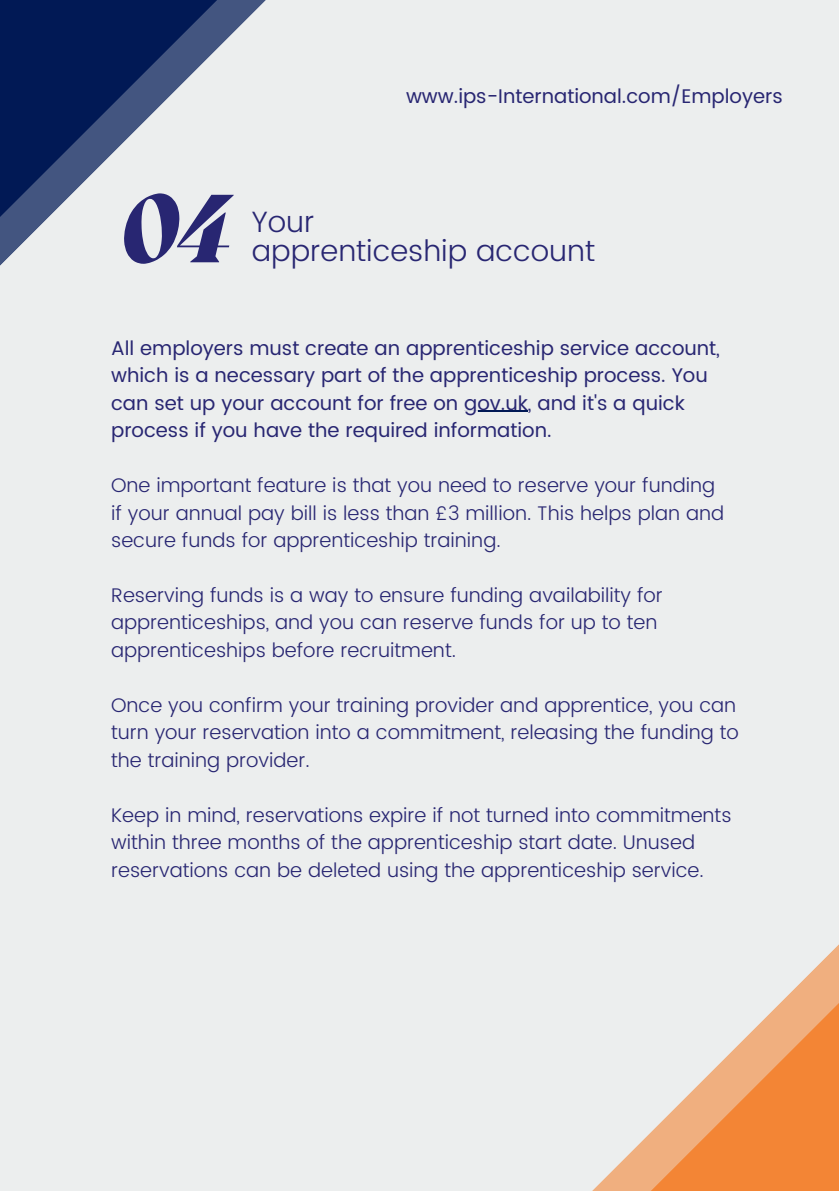
<style>
.page{position:relative;width:839px;height:1191px;background:#fff}
.page>*{position:absolute;margin:0;border:0;box-sizing:border-box;transform-origin:0 0}
.t1{font:italic 800 100px "Migra";color:#282672}
.t2{font:300 29.4px/29px "Poppins";color:#282672}
.t3{font:300 19.8px/27.4px "Poppins";color:#282672}
.t4{font:19.8px/27.4px "Poppins";color:#282672}
</style>
<div class="page">
<div style="left:0;top:0;width:838px;height:1191px;background:#eceeee"></div>
<hr style="left:464px;top:411px;width:64px;height:1px;background:#011955">
<svg style="left:592px;top:945px;width:246px;height:246px"></svg>
<svg style="left:0;top:0;width:266px;height:266px"></svg>
<p class="t4" style="left:406px;top:83px;width:378px">www.ips-International.com/Employers</p>
<h1 class="t1" style="left:121px;top:166px;width:112px">04</h1>
<h2 class="t2" style="left:252px;top:208px;width:344px">Your<br>apprenticeship account</h2>
<p class="t4" style="left:111px;top:335px;width:610px">All employers must create an apprenticeship service account, which is a necessary part of the apprenticeship process. You can set up your account for free on gov.uk, and it's a quick process if you have the required information.</p>
<p class="t3" style="left:111px;top:472px;width:614px">One important feature is that you need to reserve your funding if your annual pay bill is less than £3 million. This helps plan and secure funds for apprenticeship training.</p>
<p class="t3" style="left:111px;top:582px;width:553px">Reserving funds is a way to ensure funding availability for apprenticeships, and you can reserve funds for up to ten apprenticeships before recruitment.</p>
<p class="t3" style="left:111px;top:692px;width:629px">Once you confirm your training provider and apprentice, you can turn your reservation into a commitment, releasing the funding to the training provider.</p>
<p class="t3" style="left:111px;top:802px;width:622px">Keep in mind, reservations expire if not turned into commitments within three months of the apprenticeship start date. Unused reservations can be deleted using the apprenticeship service.</p>
</div>
